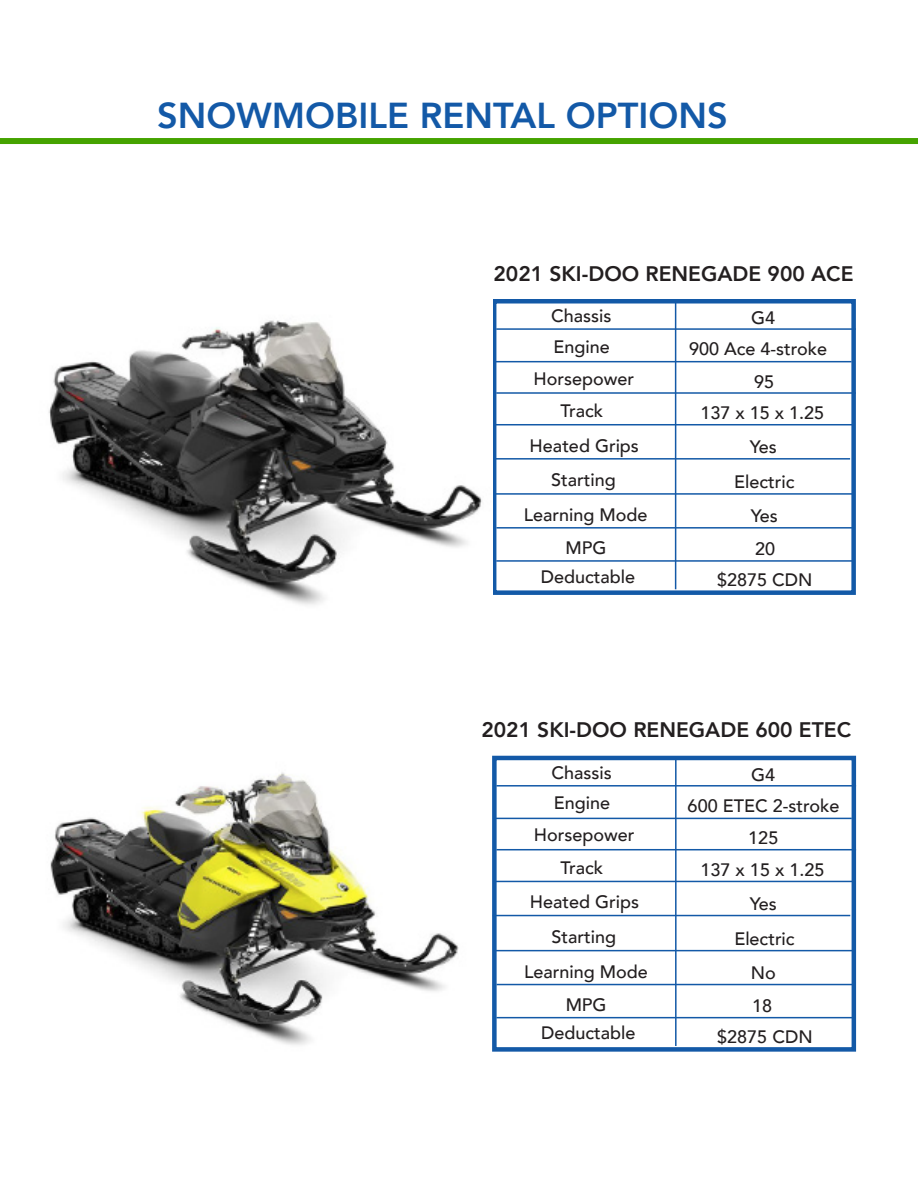
<style>
.page{position:relative;width:918px;height:1188px;background:#fff}
.page>*{position:absolute;margin:0;border:0;box-sizing:border-box;transform-origin:0 0}
.t1{font:800 36px "Avenir";color:#1359a7}
.t2{font:800 21px "Avenir";color:#231f20}
.t3{font:500 18px "Avenir";color:#231f20}
</style>
<div class="page">
<div style="left:0;top:138px;width:918px;height:6px;background:#45a300"></div>
<img style="left:50px;top:755px;width:444px;height:290px">
<div style="left:492px;top:299px;width:364px;height:296px;border:4px solid #1359a7"></div>
<hr style="left:496px;top:328px;width:360px;height:2px;background:#1359a7">
<hr style="left:495px;top:361px;width:357px;height:1px;background:#1359a7">
<hr style="left:495px;top:424px;width:358px;height:1px;background:#1359a7">
<hr style="left:496px;top:392px;width:360px;height:2px;background:#1359a7">
<hr style="left:493px;top:458px;width:357px;height:2px;background:#1359a7">
<hr style="left:495px;top:493px;width:358px;height:2px;background:#1359a7">
<hr style="left:496px;top:527px;width:358px;height:2px;background:#1359a7">
<hr style="left:496px;top:560px;width:358px;height:2px;background:#1359a7">
<hr style="left:675px;top:302px;width:1px;height:287px;background:#1359a7">
<div style="left:492px;top:756px;width:364px;height:296px;border:4px solid #1359a7"></div>
<hr style="left:496px;top:785px;width:360px;height:2px;background:#1359a7">
<hr style="left:495px;top:818px;width:357px;height:1px;background:#1359a7">
<hr style="left:496px;top:881px;width:357px;height:1px;background:#1359a7">
<hr style="left:496px;top:849px;width:360px;height:1px;background:#1359a7">
<hr style="left:493px;top:915px;width:357px;height:1px;background:#1359a7">
<hr style="left:496px;top:950px;width:357px;height:1px;background:#1359a7">
<hr style="left:497px;top:984px;width:358px;height:1px;background:#1359a7">
<hr style="left:496px;top:1017px;width:358px;height:1px;background:#1359a7">
<hr style="left:675px;top:759px;width:2px;height:287px;background:#1359a7">
<img style="left:48px;top:299px;width:445px;height:306px">
<p class="t1" style="left:157px;top:87px;width:572px">SNOWMOBILE RENTAL OPTIONS</p>
<p class="t2" style="left:494px;top:257px;width:361px">2021 SKI-DOO RENEGADE 900 ACE</p>
<p class="t3" style="left:551px;top:301px;width:62px">Chassis</p>
<p class="t3" style="left:751px;top:302px;width:26px">G4</p>
<p class="t3" style="left:554px;top:331px;width:58px">Engine</p>
<p class="t3" style="left:689px;top:333px;width:140px">900 Ace 4-stroke</p>
<p class="t3" style="left:534px;top:363px;width:102px">Horsepower</p>
<p class="t3" style="left:560px;top:395px;width:44px">Track</p>
<p class="t3" style="left:530px;top:430px;width:111px">Heated Grips</p>
<p class="t3" style="left:551px;top:464px;width:66px">Starting</p>
<p class="t3" style="left:524px;top:499px;width:125px">Learning Mode</p>
<p class="t3" style="left:566px;top:532px;width:42px">MPG</p>
<p class="t3" style="left:541px;top:561px;width:96px">Deductable</p>
<p class="t3" style="left:754px;top:366px;width:22px">95</p>
<p class="t3" style="left:700px;top:397px;width:125px">137 x 15 x 1.25</p>
<p class="t3" style="left:750px;top:431px;width:29px">Yes</p>
<p class="t3" style="left:734px;top:466px;width:62px">Electric</p>
<p class="t3" style="left:751px;top:501px;width:29px">Yes</p>
<p class="t3" style="left:755px;top:533px;width:22px">20</p>
<p class="t3" style="left:717px;top:564px;width:97px">$2875 CDN</p>
<p class="t2" style="left:481px;top:713px;width:371px">2021 SKI-DOO RENEGADE 600 ETEC</p>
<p class="t3" style="left:551px;top:757px;width:62px">Chassis</p>
<p class="t3" style="left:751px;top:759px;width:26px">G4</p>
<p class="t3" style="left:554px;top:788px;width:58px">Engine</p>
<p class="t3" style="left:688px;top:790px;width:153px">600 ETEC 2-stroke</p>
<p class="t3" style="left:534px;top:819px;width:102px">Horsepower</p>
<p class="t3" style="left:561px;top:852px;width:44px">Track</p>
<p class="t3" style="left:530px;top:887px;width:111px">Heated Grips</p>
<p class="t3" style="left:551px;top:921px;width:66px">Starting</p>
<p class="t3" style="left:524px;top:956px;width:125px">Learning Mode</p>
<p class="t3" style="left:566px;top:989px;width:42px">MPG</p>
<p class="t3" style="left:541px;top:1018px;width:96px">Deductable</p>
<p class="t3" style="left:748px;top:823px;width:32px">125</p>
<p class="t3" style="left:701px;top:854px;width:125px">137 x 15 x 1.25</p>
<p class="t3" style="left:750px;top:888px;width:29px">Yes</p>
<p class="t3" style="left:734px;top:923px;width:62px">Electric</p>
<p class="t3" style="left:751px;top:957px;width:27px">No</p>
<p class="t3" style="left:752px;top:990px;width:22px">18</p>
<p class="t3" style="left:717px;top:1021px;width:97px">$2875 CDN</p>
</div>
